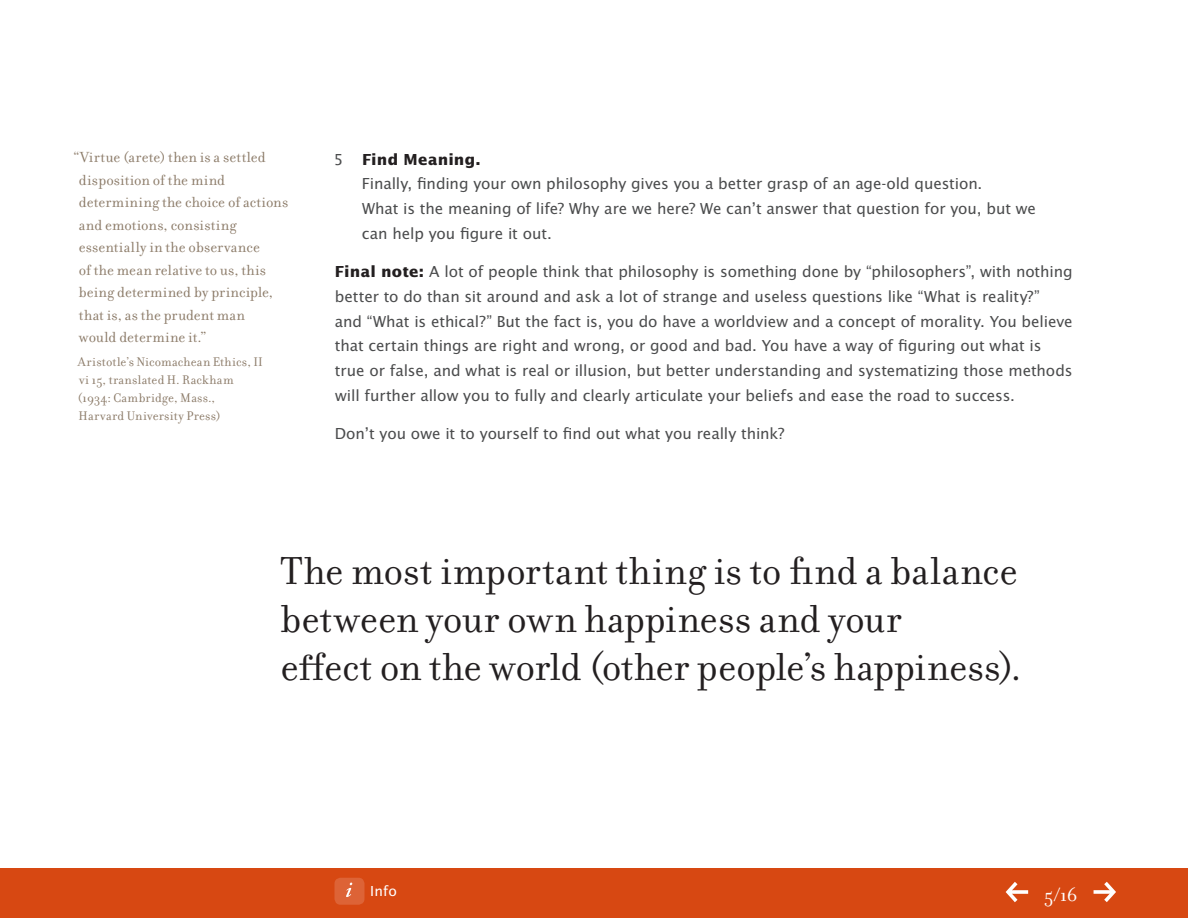
<style>
.page{position:relative;width:1188px;height:918px;background:#fff}
.page>*{position:absolute;margin:0;border:0;box-sizing:border-box;transform-origin:0 0}
.t1{font:42px/48px "Filosofia OT";letter-spacing:-.005em;color:#231f20}
.t2{font:20.7px "Filosofia OT";color:#fff}
.t3{font:16.5px/24.8px "Lucida Sans EFOP";letter-spacing:-.005em;color:#4b4c4d}
.t4{font:15.75px/22.5px "Filosofia OT";letter-spacing:.025em;color:#8a7966}
.t5{font:15px "Lucida Sans EFOP";color:#fff}
.t6{font:13.5px/18px "Filosofia OT";letter-spacing:.015em;color:#8a7966}
.s1{font-weight:700;color:#231f20}
</style>
<div class="page">
<div style="left:0;top:869px;width:1188px;height:49px;background:#d74812"></div>
<div style="left:334px;top:878px;width:30px;height:27px;background:#dd6336;border-radius:6px"></div>
<svg style="left:346px;top:883px;width:6px;height:14px"></svg>
<svg style="left:1006px;top:882px;width:22px;height:20px"></svg>
<svg style="left:1094px;top:882px;width:22px;height:20px"></svg>
<p class="t4" style="left:79px;top:146px;width:211px;text-indent:-5px">“Virtue (arete) then is a settled disposition of the mind determining the choice of actions and emotions, consisting essentially in the observance<br>of the mean relative to us, this being determined by principle, that is, as the prudent man<br>would determine it.”</p>
<p class="t6" style="left:78px;top:353px;width:181px">Aristotle’s Nicomachean Ethics, II vi 15, translated H. Rackham (1934: Cambridge, Mass.,<br>Harvard University Press)</p>
<p class="t3" style="left:362px;top:148px;width:676px;text-indent:-28px">5 <span class="s1">Find Meaning.<br></span>Finally, finding your own philosophy gives you a better grasp of an age-old question.<br>What is the meaning of life? Why are we here? We can’t answer that question for you, but we can help you figure it out.</p>
<p class="t3" style="left:335px;top:260px;width:740px"><span class="s1">Final note:</span> A lot of people think that philosophy is something done by “philosophers”, with nothing better to do than sit around and ask a lot of strange and useless questions like “What is reality?”<br>and “What is ethical?” But the fact is, you do have a worldview and a concept of morality. You believe that certain things are right and wrong, or good and bad. You have a way of figuring out what is true or false, and what is real or illusion, but better understanding and systematizing those methods will further allow you to fully and clearly articulate your beliefs and ease the road to success.</p>
<p class="t3" style="left:335px;top:422px;width:451px">Don’t you owe it to yourself to find out what you really think?</p>
<h1 class="t1" style="left:280px;top:547px;width:743px">The most important thing is to find a balance between your own happiness and your<br>effect on the world (other people’s happiness).</h1>
<p class="t5" style="left:370px;top:883px;width:28px">Info</p>
<p class="t2" style="left:1044px;top:884px;width:35px">5/16</p>
</div>
